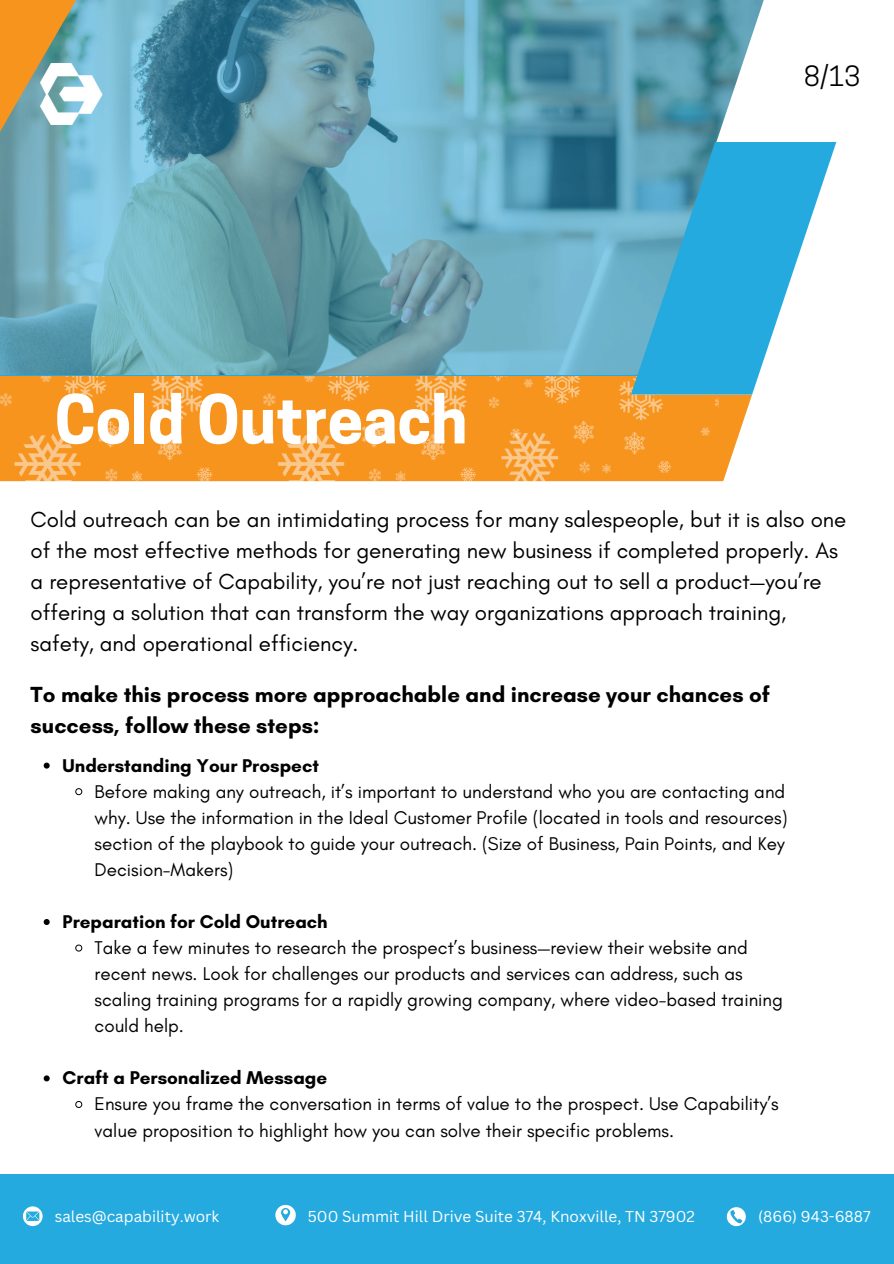
<style>
.page{position:relative;width:894px;height:1264px;background:#fff}
.page>*{position:absolute;margin:0;border:0;box-sizing:border-box;transform-origin:0 0}
.t1{font:700 63.15px "Cooper Hewitt";color:#fff}
.t2{font:26.25px "Cooper Hewitt";color:#000}
.t3{font:22.2px/31px "Glacial Indifference";color:#000}
.t4{font:700 22.2px/31px "Glacial Indifference";color:#000}
.t5{font:18.75px/26.1px "Glacial Indifference";color:#000}
.t6{font:700 18.75px "Glacial Indifference";color:#000}
.t7{font:15.3px "Canva Sans";color:#fff}
</style>
<div class="page">
<svg style="left:718px;top:394px;width:35px;height:87px;fill:#f7941e"></svg>
<img style="left:0;top:375px;width:489px;height:106px">
<img style="left:489px;top:375px;width:229px;height:106px">
<img style="left:0;top:0;width:632px;height:375px">
<svg style="left:632px;top:0;width:205px;height:143px"></svg>
<svg style="left:630px;top:142px;width:206px;height:252px;fill:#25aae0"></svg>
<svg style="left:0;top:0;width:95px;height:150px;background:#aca071"></svg>
<img style="left:40px;top:64px;width:69px;height:61px">
<svg style="left:44px;top:762px;width:6px;height:6px"></svg>
<svg style="left:75px;top:788px;width:8px;height:8px"></svg>
<svg style="left:44px;top:919px;width:6px;height:6px"></svg>
<svg style="left:75px;top:944px;width:8px;height:8px"></svg>
<svg style="left:44px;top:1075px;width:6px;height:6px"></svg>
<svg style="left:75px;top:1101px;width:8px;height:7px"></svg>
<div style="left:0;top:1174px;width:893px;height:89px;background:#25aae0"></div>
<svg style="left:23px;top:1206px;width:20px;height:19px"></svg>
<svg style="left:726px;top:1207px;width:19px;height:19px"></svg>
<svg style="left:275px;top:1204px;width:20px;height:21px"></svg>
<p class="t1" style="left:55px;top:396px;width:414px">Cold Outreach</p>
<p class="t2" style="left:804px;top:66px;width:57px">8/13</p>
<p class="t3" style="left:31px;top:503px;width:817px">Cold outreach can be an intimidating process for many salespeople, but it is also one of the most effective methods for generating new business if completed properly. As a representative of Capability, you’re not just reaching out to sell a product—you’re offering a solution that can transform the way organizations approach training, safety, and operational efficiency.</p>
<p class="t4" style="left:31px;top:679px;width:740px">To make this process more approachable and increase your chances of success, follow these steps:</p>
<h2 class="t6" style="left:63px;top:753px;width:258px">Understanding Your Prospect</h2>
<p class="t5" style="left:95px;top:778px;width:694px">Before making any outreach, it’s important to understand who you are contacting and why. Use the information in the Ideal Customer Profile (located in tools and resources) section of the playbook to guide your outreach. (Size of Business, Pain Points, and Key Decision-Makers)</p>
<p class="t6" style="left:63px;top:910px;width:266px">Preparation for Cold Outreach</p>
<h1 class="t5" style="left:95px;top:934px;width:689px">Take a few minutes to research the prospect’s business—review their website and recent news. Look for challenges our products and services can address, such as scaling training programs for a rapidly growing company, where video-based training could help.</h1>
<h4 class="t6" style="left:63px;top:1066px;width:266px">Craft a Personalized Message</h4>
<h3 class="t5" style="left:95px;top:1090px;width:685px">Ensure you frame the conversation in terms of value to the prospect. Use Capability’s value proposition to highlight how you can solve their specific problems.</h3>
<p class="t7" style="left:55px;top:1205px;width:166px">sales@capability.work</p>
<p class="t7" style="left:308px;top:1205px;width:388px">500 Summit Hill Drive Suite 374, Knoxville, TN 37902</p>
<p class="t7" style="left:758px;top:1205px;width:114px">(866) 943-6887</p>
</div>
